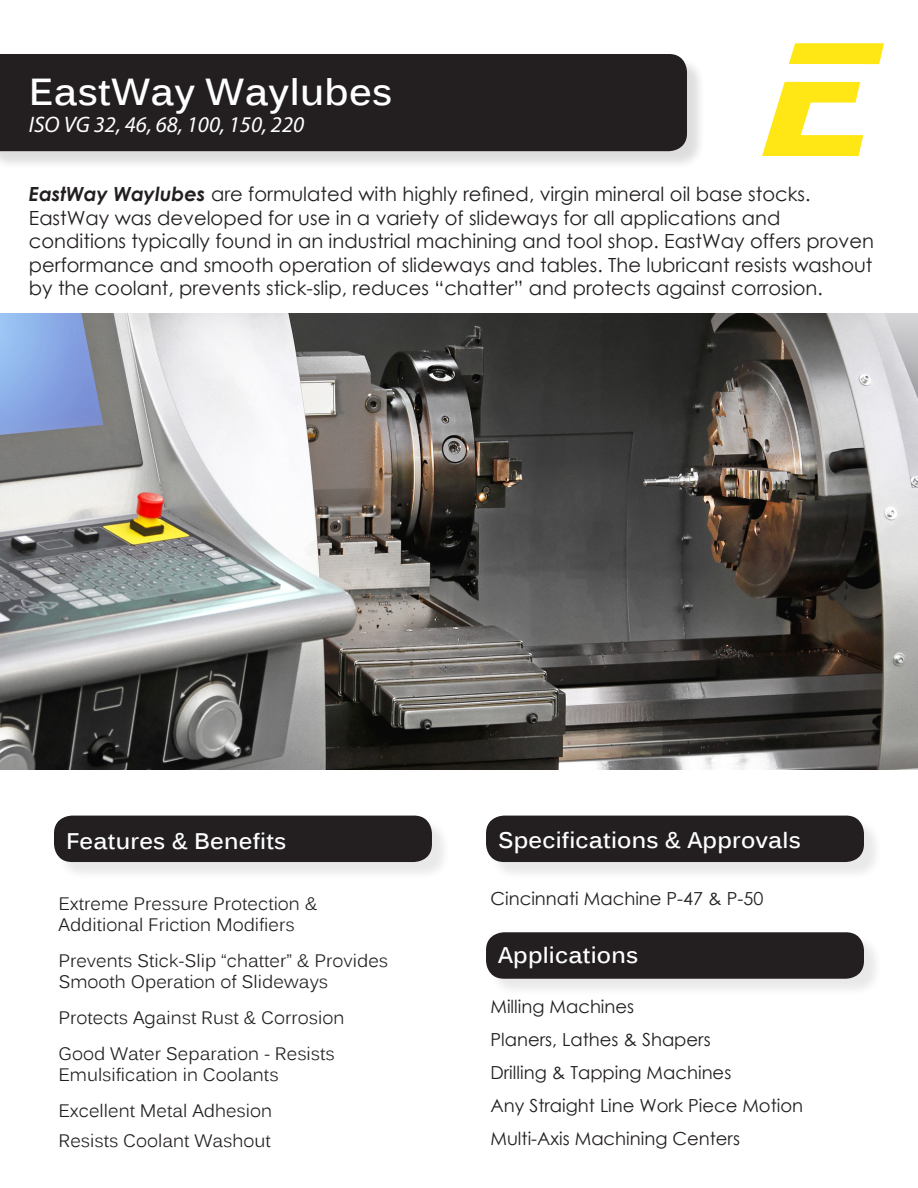
<style>
.page{position:relative;width:918px;height:1188px;background:#fff}
.page>*{position:absolute;margin:0;border:0;box-sizing:border-box;transform-origin:0 0}
.t1{font:700 37.5px "Kalinga";letter-spacing:.01em;color:#fff}
.t2{font:700 22.5px "Kalinga";letter-spacing:.01em;color:#fff}
.t3{font:italic 22.5px "Myriad Pro";color:#fff}
.t4{font:19.5px/23.4px "Century Gothic";color:#231f20;text-align:justify}
.t5{font:18px/21px "Kalinga";color:#231f20}
.t6{font:18px "Century Gothic";color:#231f20}
.s1{font-weight:700;font-style:italic}
</style>
<div class="page">
<div style="left:488px;top:935px;width:394px;height:63px;background:#231f20;opacity:.1"></div>
<div style="left:486px;top:932px;width:378px;height:47px;background:#231f20;border-radius:18px"></div>
<div style="left:0;top:56px;width:706px;height:114px;background:#231f20;opacity:.15"></div>
<div style="left:0;top:54px;width:687px;height:97px;background:#231f20"></div>
<img style="left:0;top:314px;width:918px;height:456px">
<div style="left:488px;top:818px;width:394px;height:63px;background:#231f20;opacity:.1"></div>
<div style="left:486px;top:816px;width:378px;height:46px;background:#231f20;border-radius:18px"></div>
<div style="left:56px;top:818px;width:394px;height:63px;background:#231f20;opacity:.1"></div>
<div style="left:54px;top:816px;width:378px;height:46px;background:#231f20;border-radius:18px"></div>
<img style="left:762px;top:43px;width:122px;height:113px">
<p class="t1" style="left:29px;top:67px;width:365px">EastWay Waylubes</p>
<p class="t3" style="left:29px;top:110px;width:277px">ISO VG 32, 46, 68, 100, 150, 220</p>
<p class="t4" style="left:29px;top:182px;width:783px"><span class="s1">EastWay Waylubes</span> are formulated with highly refined, virgin mineral oil base stocks.</p>
<p class="t4" style="left:29px;top:206px;width:753px">EastWay was developed for use in a variety of slideways for all applications and</p>
<p class="t4" style="left:29px;top:229px;width:847px">conditions typically found in an industrial machining and tool shop. EastWay offers proven performance and smooth operation of slideways and tables. The lubricant resists washout by the coolant, prevents stick-slip, reduces “chatter” and protects against corrosion.</p>
<p class="t2" style="left:66px;top:826px;width:222px">Features &amp; Benefits</p>
<p class="t2" style="left:498px;top:825px;width:304px">Specifications &amp; Approvals</p>
<p class="t5" style="left:58px;top:895px;width:261px">Extreme Pressure Protection &amp;</p>
<p class="t5" style="left:58px;top:916px;width:238px">Additional Friction Modifiers</p>
<p class="t5" style="left:58px;top:952px;width:331px">Prevents Stick-Slip “chatter” &amp; Provides<br>Smooth Operation of Slideways</p>
<p class="t5" style="left:58px;top:1009px;width:287px">Protects Against Rust &amp; Corrosion</p>
<p class="t5" style="left:58px;top:1045px;width:278px">Good Water Separation - Resists</p>
<p class="t5" style="left:58px;top:1066px;width:222px">Emulsification in Coolants</p>
<p class="t5" style="left:58px;top:1102px;width:215px">Excellent Metal Adhesion</p>
<p class="t5" style="left:58px;top:1132px;width:214px">Resists Coolant Washout</p>
<p class="t6" style="left:491px;top:886px;width:274px">Cincinnati Machine P-47 &amp; P-50</p>
<p class="t2" style="left:498px;top:940px;width:142px">Applications</p>
<p class="t6" style="left:491px;top:994px;width:145px">Milling Machines</p>
<p class="t6" style="left:491px;top:1027px;width:222px">Planers, Lathes &amp; Shapers</p>
<p class="t6" style="left:491px;top:1060px;width:242px">Drilling &amp; Tapping Machines</p>
<p class="t6" style="left:491px;top:1093px;width:314px">Any Straight Line Work Piece Motion</p>
<p class="t6" style="left:491px;top:1126px;width:251px">Multi-Axis Machining Centers</p>
</div>
